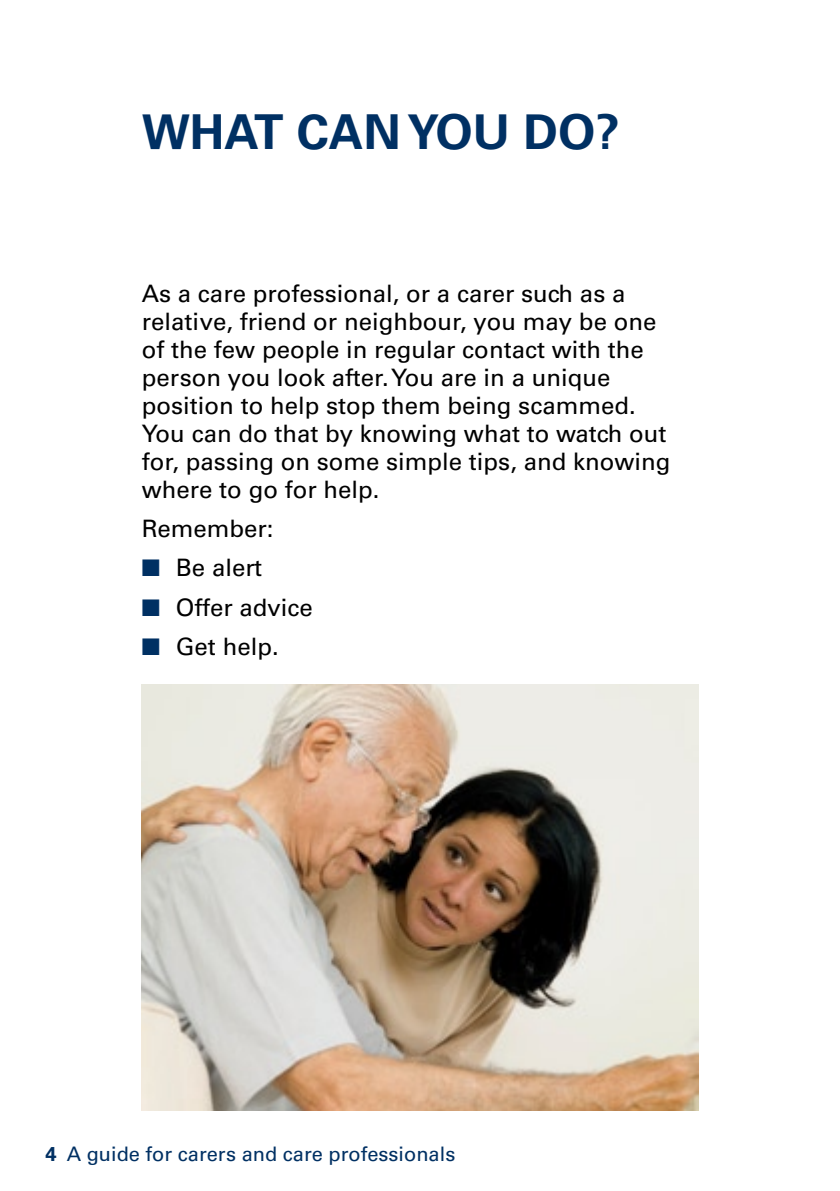
<style>
.page{position:relative;width:840px;height:1191px;background:#fff}
.page>*{position:absolute;margin:0;border:0;box-sizing:border-box;transform-origin:0 0}
.t1{font:700 48px "Univers";color:#003063}
.t2{font:24px/28px "Univers";color:#000}
.t3{font:20px "Univers";color:#003063}
.s1{color:#003063}
</style>
<div class="page">
<img style="left:142px;top:685px;width:555px;height:425px">
<h1 class="t1" style="left:142px;top:104px;width:479px">WHAT CAN YOU DO?</h1>
<p class="t2" style="left:142px;top:279px;width:530px">As a care professional, or a carer such as a relative, friend or neighbour, you may be one of the few people in regular contact with the person you look after. You are in a unique position to help stop them being scammed.<br>You can do that by knowing what to watch out for, passing on some simple tips, and knowing where to go for help.</p>
<p class="t2" style="left:142px;top:514px;width:133px">Remember:</p>
<p class="t2" style="left:142px;top:554px;width:122px"><span class="s1">■</span> Be alert</p>
<p class="t2" style="left:142px;top:593px;width:172px"><span class="s1">■</span> Offer advice</p>
<p class="t2" style="left:142px;top:632px;width:138px"><span class="s1">■</span> Get help.</p>
<p class="t3" style="left:67px;top:1141px;width:390px">A guide for carers and care professionals</p>
</div>
